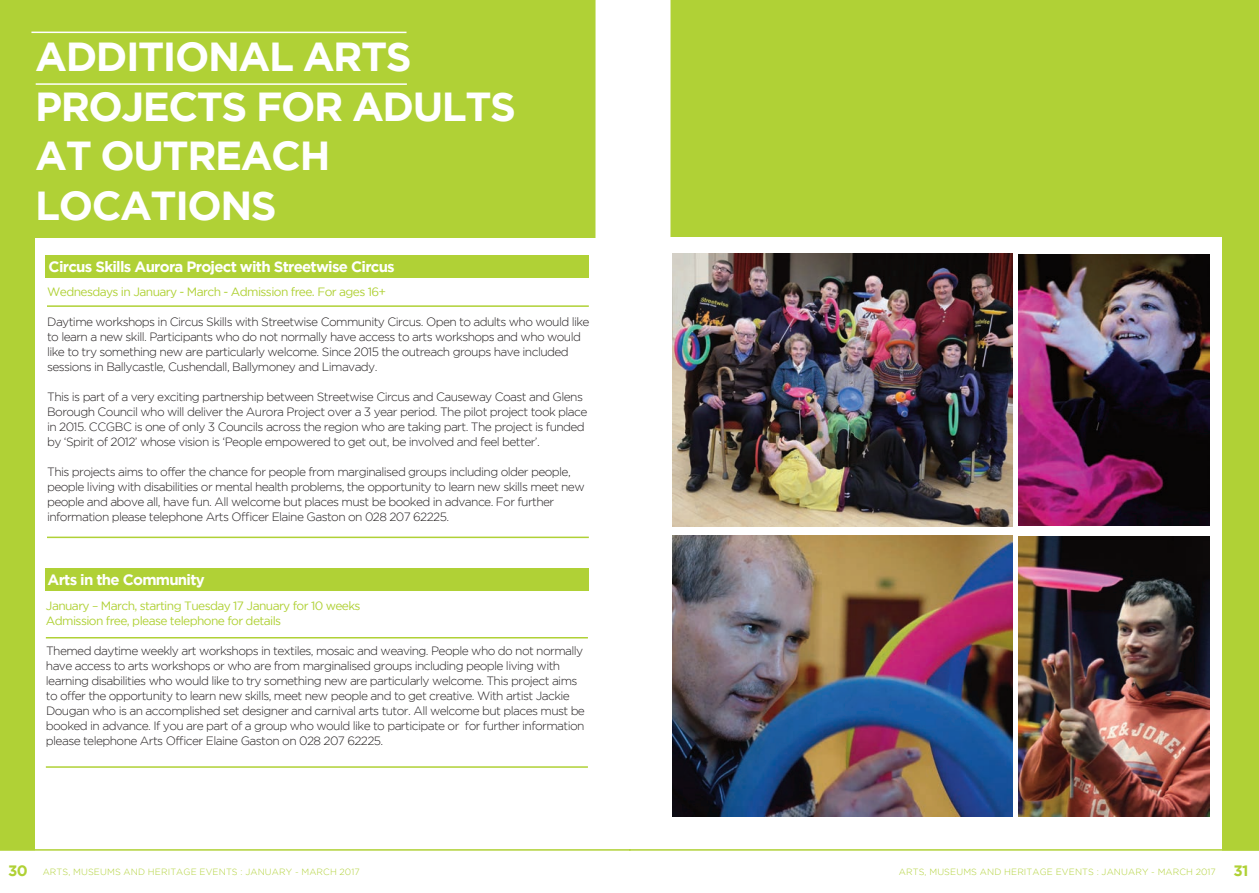
<style>
.page{position:relative;width:1259px;height:893px;background:#fff}
.page>*{position:absolute;margin:0;border:0;box-sizing:border-box;transform-origin:0 0}
.t1{font:700 40.5px/49.5px "Gotham";letter-spacing:-.035em;color:#fff}
.t2{font:700 15px "Gotham";letter-spacing:-.045em;color:#fff}
.t3{font:300 12px/15px "Gotham";letter-spacing:-.05em;color:#231f20}
.t4{font:12px/15px "Gotham";letter-spacing:-.05em;color:#b0d136}
.t5{font:300 9px "Gotham";letter-spacing:.015em;color:#b0d136}
.s1{font-weight:700;font-size:15px}
</style>
<div class="page">
<div style="left:0;top:0;width:595px;height:850px;background:#b0d136"></div>
<div style="left:36px;top:238px;width:561px;height:612px;background:#fff"></div>
<div style="left:670px;top:0;width:589px;height:851px;background:#b0d136"></div>
<div style="left:659px;top:237px;width:563px;height:614px;background:#fff"></div>
<hr style="left:36px;top:83px;width:371px;height:2px;background:#fff">
<hr style="left:31px;top:32px;width:375px;height:1px;background:#fff">
<hr style="left:629px;top:849px;width:630px;height:2px;background:#b0d136">
<hr style="left:0;top:849px;width:630px;height:2px;background:#b0d136">
<hr style="left:47px;top:305px;width:542px;height:2px;background:#b0d136">
<hr style="left:47px;top:537px;width:542px;height:1px;background:#b0d136">
<hr style="left:46px;top:637px;width:542px;height:1px;background:#b0d136">
<hr style="left:46px;top:766px;width:542px;height:2px;background:#b0d136">
<div style="left:45px;top:255px;width:544px;height:22px;background:#b0d136"></div>
<div style="left:45px;top:568px;width:544px;height:23px;background:#b0d136"></div>
<img style="left:673px;top:254px;width:339px;height:272px">
<img style="left:673px;top:536px;width:339px;height:280px">
<img style="left:1018px;top:254px;width:191px;height:271px">
<img style="left:1018px;top:536px;width:191px;height:280px">
<h1 class="t1" style="left:35px;top:35px;width:482px">ADDITIONAL ARTS<br>PROJECTS FOR ADULTS<br>AT OUTREACH<br>LOCATIONS</h1>
<p class="t2" style="left:49px;top:261px;width:348px">CIRCUS SKILLS AURORA PROJECT WITH STREETWISE CIRCUS</p>
<p class="t4" style="left:47px;top:285px;width:341px">Wednesdays in January - March - Admission free. For ages 16+</p>
<p class="t3" style="left:47px;top:315px;width:544px">Daytime workshops in circus skills with streetwise community circus. Open to adults who would like to learn a new skill. Participants who do not normally have access to arts workshops and who would like to try something new are particularly welcome. since 2015 the outreach groups have included sessions in Ballycastle, cushendall, Ballymoney and limavady.</p>
<p class="t3" style="left:47px;top:390px;width:542px">this is part of a very exciting partnership between streetwise circus and causeway coast and glens Borough council who will deliver the aurora Project over a 3 year period. the pilot project took place in 2015. ccgBc is one of only 3 councils across the region who are taking part. the project is funded by ‘spirit of 2012’ whose vision is ‘People empowered to get out, be involved and feel better’.</p>
<p class="t3" style="left:47px;top:465px;width:539px">this projects aims to offer the chance for people from marginalised groups including older people, people living with disabilities or mental health problems, the opportunity to learn new skills meet new people and above all, have fun. all welcome but places must be booked in advance. For further information please telephone arts Officer elaine gaston on 028 207 62225.</p>
<p class="t2" style="left:47px;top:574px;width:159px">ARTS IN THE COMMUNITY</p>
<p class="t4" style="left:46px;top:599px;width:316px">January – March, starting Tuesday 17 January for 10 weeks<br>Admission free, please telephone for details</p>
<p class="t3" style="left:46px;top:644px;width:540px">themed daytime weekly art workshops in textiles, mosaic and weaving. People who do not normally have access to arts workshops or who are from marginalised groups including people living with learning disabilities who would like to try something new are particularly welcome. this project aims to offer the opportunity to learn new skills, meet new people and to get creative. With artist jackie Dougan who is an accomplished set designer and carnival arts tutor. all welcome but places must be booked in advance. if you are part of a group who would like to participate or for further information please telephone arts Officer elaine gaston on 028 207 62225.</p>
<p class="t5" style="left:8px;top:868px;width:353px"><span class="s1">30</span> arts, museums anD heritage events : january - march 2017</p>
<p class="t5" style="left:899px;top:868px;width:351px">arts, museums anD heritage events : january - march 2017 <span class="s1">31</span></p>
</div>
